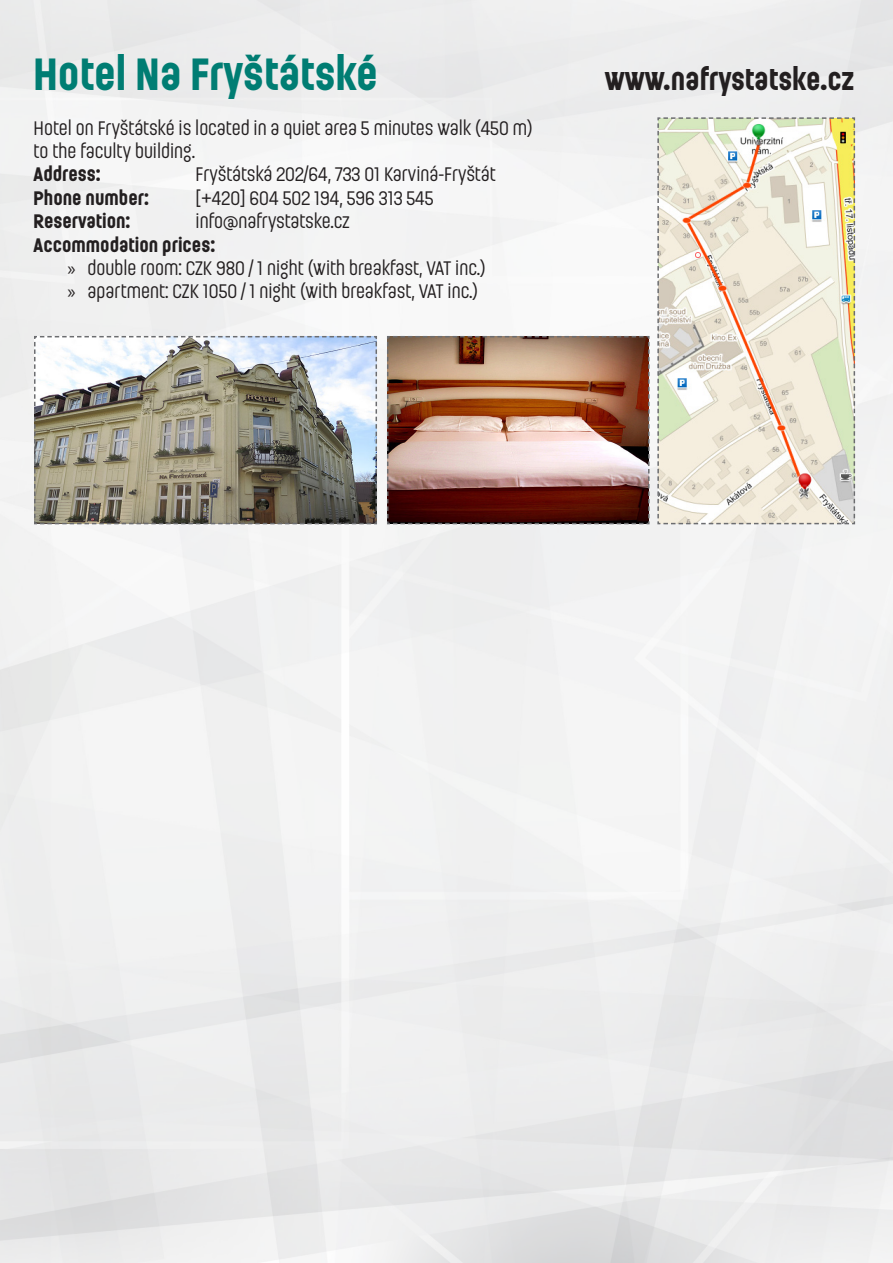
<style>
.page{position:relative;width:893px;height:1263px;background:#fff}
.page>*{position:absolute;margin:0;border:0;box-sizing:border-box;transform-origin:0 0}
.nadpis{font:700 45px "Ladislav";color:#007d73}
.nadpis-2{font:700 30px "Ladislav";color:#231f20}
.odstavec{font:19.5px "Ladislav";color:#231f20}
.odstavec-2{font:700 19.5px "Ladislav";color:#231f20}
.s1{font-family:"Myriad Pro"}
</style>
<div class="page">
<svg style="left:657px;top:117px;width:199px;height:408px"></svg>
<img style="left:386px;top:335px;width:264px;height:190px">
<img style="left:33px;top:335px;width:345px;height:190px">
<p class="nadpis" style="left:34px;top:46px;width:346px">Hotel Na Fryštátské</p>
<p class="odstavec" style="left:34px;top:116px;width:501px">Hotel on Fryštátské is located in a quiet area 5 minutes walk (450 m)</p>
<p class="odstavec" style="left:34px;top:139px;width:163px">to the faculty building.</p>
<p class="odstavec-2" style="left:34px;top:163px;width:68px">Address:</p>
<p class="odstavec" style="left:196px;top:163px;width:302px">Fryštátská 202/64, 733 01 Karviná-Fryštát</p>
<p class="odstavec-2" style="left:34px;top:186px;width:117px">Phone number:</p>
<p class="odstavec" style="left:196px;top:186px;width:240px">[+420] 604 502 194, 596 313 545</p>
<p class="odstavec-2" style="left:34px;top:209px;width:98px">Reservation:</p>
<p class="odstavec" style="left:196px;top:209px;width:156px">info@nafrystatske.cz</p>
<p class="odstavec-2" style="left:34px;top:233px;width:183px">Accommodation prices:</p>
<p class="odstavec" style="left:68px;top:256px;width:420px"><span class="s1">»</span> double room: CZK 980 / 1 night (with breakfast, VAT inc.)</p>
<p class="odstavec" style="left:68px;top:280px;width:412px"><span class="s1">»</span> apartment: CZK 1050 / 1 night (with breakfast, VAT inc.)</p>
<p class="nadpis-2" style="left:605px;top:61px;width:251px">www.nafrystatske.cz</p>
</div>
